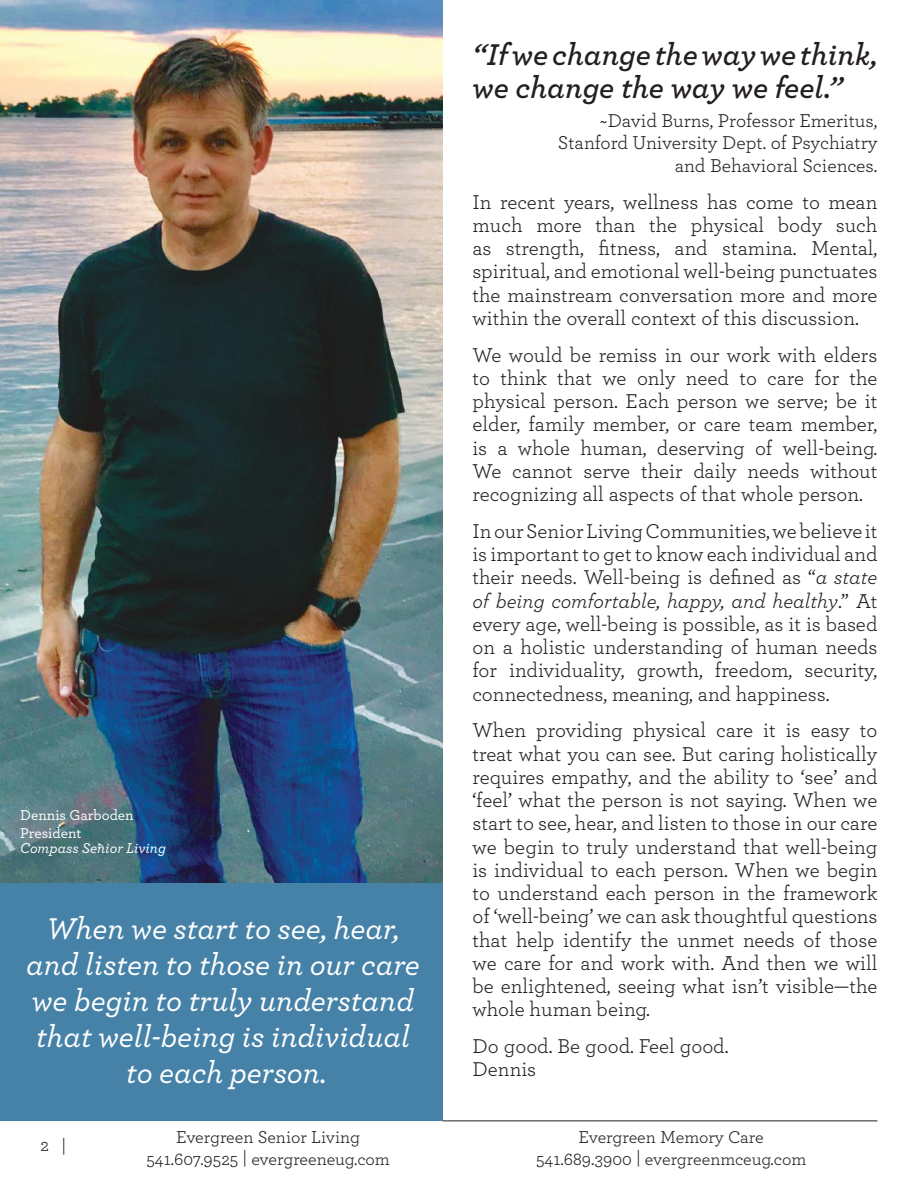
<style>
.page{position:relative;width:918px;height:1188px;background:#fff}
.page>*{position:absolute;margin:0;border:0;box-sizing:border-box;transform-origin:0 0}
.t1{font:italic 500 31.5px/36px "Archer Pro";color:#fff;text-align:center}
.t2{font:italic 600 31.5px/33px "Archer Pro";color:#241f1f}
.t3{font:21px/23.2px "Archer Pro";color:#241f1f;text-align:justify}
.t4{font:19.5px/22.5px "Archer Pro";color:#241f1f;text-align:right}
.t5{font:18px/21.6px "Archer Pro";color:#241f1f;text-align:center}
.t6{font:500 15px/18px "Archer Pro";color:#fff}
.t7{font:italic 500 15px "Archer Pro";color:#fff}
.s1{font-style:italic}
</style>
<div class="page">
<hr style="left:442px;top:1120px;width:436px;height:1px;background:#241f1f">
<img style="left:0;top:0;width:442px;height:883px">
<div style="left:0;top:883px;width:442px;height:237px;background:#4682a8"></div>
<p class="t6" style="left:20px;top:805px;width:115px">Dennis Garboden<br>President</p>
<p class="t7" style="left:20px;top:837px;width:147px">Compass Senior Living</p>
<h1 class="t1" style="left:26px;top:908px;width:395px">When we start to see, hear, and listen to those in our care we begin to truly understand that well-being is individual to each person.</h1>
<p class="t5" style="left:40px;top:1133px;width:27px">2 |</p>
<p class="t5" style="left:146px;top:1125px;width:245px">Evergreen Senior Living<br>541.607.9525 | evergreeneug.com</p>
<h1 class="t2" style="left:472px;top:36px;width:407px">“If we change the way we think, we change the way we feel.”</h1>
<p class="t4" style="left:558px;top:108px;width:321px">~David Burns, Professor Emeritus,<br>Stanford University Dept. of Psychiatry and Behavioral Sciences.</p>
<p class="t3" style="left:472px;top:189px;width:407px">In recent years, wellness has come to mean much more than the physical body such as strength, fitness, and stamina. Mental, spiritual, and emotional well-being punctuates the mainstream conversation more and more within the overall context of this discussion.</p>
<p class="t3" style="left:472px;top:342px;width:407px">We would be remiss in our work with elders to think that we only need to care for the physical person. Each person we serve; be it elder, family member, or care team member, is a whole human, deserving of well-being.<br>We cannot serve their daily needs without recognizing all aspects of that whole person.</p>
<p class="t3" style="left:472px;top:518px;width:407px">In our Senior Living Communities, we believe it is important to get to know each individual and their needs. Well-being is defined as “<span class="s1">a state of being comfortable, happy, and healthy</span>.” At every age, well-being is possible, as it is based on a holistic understanding of human needs for individuality, growth, freedom, security, connectedness, meaning, and happiness.</p>
<p class="t3" style="left:472px;top:718px;width:407px">When providing physical care it is easy to treat what you can see. But caring holistically requires empathy, and the ability to ‘see’ and ‘feel’ what the person is not saying. When we start to see, hear, and listen to those in our care we begin to truly understand that well-being is individual to each person. When we begin to understand each person in the framework of ‘well-being’ we can ask thoughtful questions that help identify the unmet needs of those we care for and work with. And then we will be enlightened, seeing what isn’t visible—the whole human being.</p>
<p class="t3" style="left:472px;top:1033px;width:258px">Do good. Be good. Feel good.<br>Dennis</p>
<p class="t5" style="left:536px;top:1125px;width:272px">Evergreen Memory Care<br>541.689.3900 | evergreenmceug.com</p>
</div>
